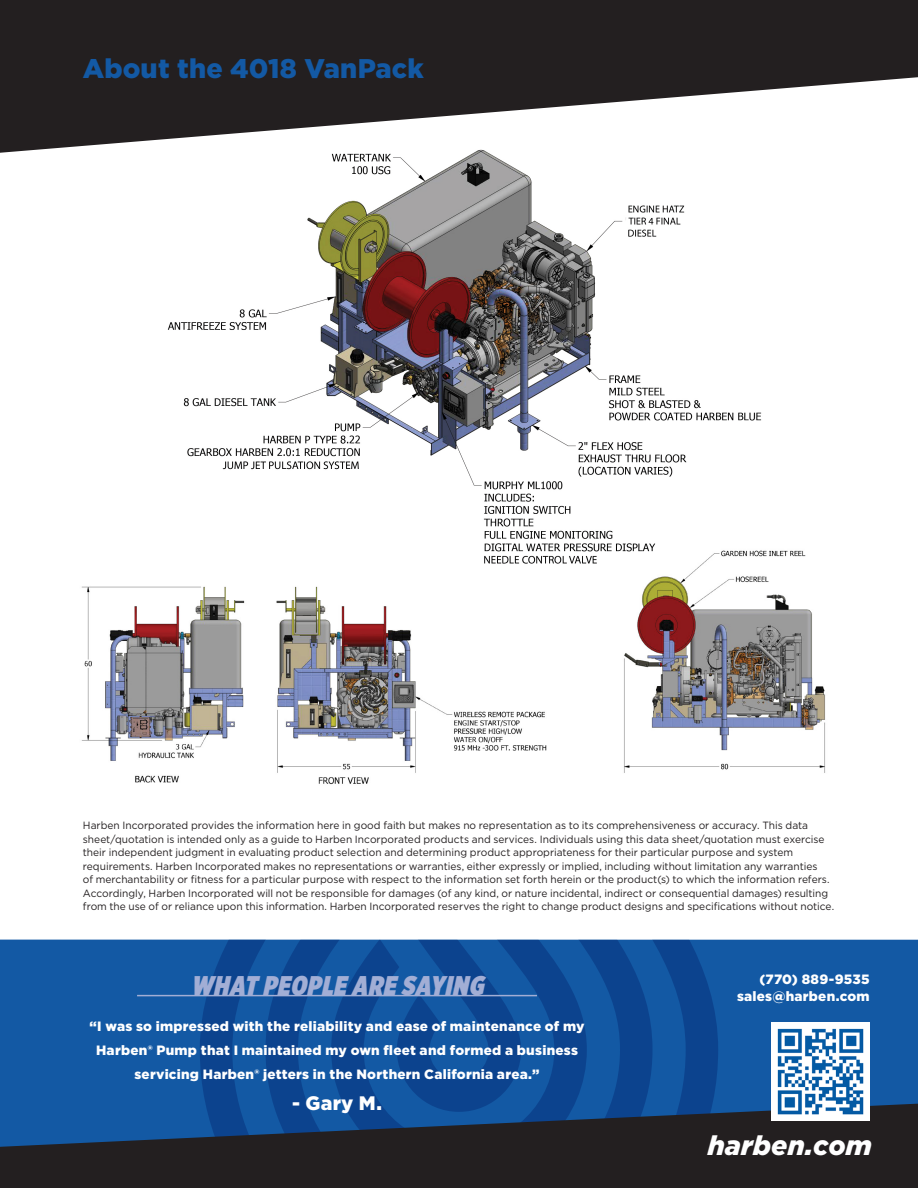
<style>
.page{position:relative;width:918px;height:1188px;background:#fff}
.page>*{position:absolute;margin:0;border:0;box-sizing:border-box;transform-origin:0 0}
._1st_Level_Heading{font:900 27px "Gotham";letter-spacing:.005em;color:#1359a4}
._1st_Level_Heading-2{font:italic 900 27px "Gotham X Narrow";color:#a2aed5}
._1st_Level_Heading-3{font:italic 900 27px "Gotham";letter-spacing:.005em;color:#fff}
._2nd_Level_Heading{font:900 19.5px "Gotham";color:#fff}
._2nd_Level_Heading-2{font:900 13.5px/24px "Gotham";letter-spacing:.02em;color:#fff;text-align:center}
.Body_Copy{font:10.5px/13.5px "Gotham";color:#231f20}
</style>
<div class="page">
<img style="left:624px;top:570px;width:201px;height:203px">
<img style="left:167px;top:153px;width:639px;height:417px">
<img style="left:81px;top:586px;width:466px;height:199px">
<svg style="left:0;top:0;width:918px;height:153px;fill:#231f20"></svg>
<div style="left:0;top:940px;width:918px;height:248px;background:#1359a4"></div>
<svg style="left:200px;top:940px;width:518px;height:164px;fill:#0d4892"></svg>
<svg style="left:0;top:1104px;width:918px;height:84px;fill:#231f20"></svg>
<hr style="left:137px;top:995px;width:400px;height:1px;background:#a2aed5">
<img style="left:772px;top:1023px;width:97px;height:97px">
<p class="_1st_Level_Heading" style="left:83px;top:50px;width:342px">About the 4018 VanPack</p>
<p class="Body_Copy" style="left:83px;top:819px;width:753px">Harben Incorporated provides the information here in good faith but makes no representation as to its comprehensiveness or accuracy. This data sheet/quotation is intended only as a guide to Harben Incorporated products and services. Individuals using this data sheet/quotation must exercise their independent judgment in evaluating product selection and determining product appropriateness for their particular purpose and system requirements. Harben Incorporated makes no representations or warranties, either expressly or implied, including without limitation any warranties<br>of merchantability or fitness for a particular purpose with respect to the information set forth herein or the product(s) to which the information refers.<br>Accordingly, Harben Incorporated will not be responsible for damages (of any kind, or nature incidental, indirect or consequential damages) resulting from the use of or reliance upon this information. Harben Incorporated reserves the right to change product designs and specifications without notice.</p>
<p class="_1st_Level_Heading-2" style="left:191px;top:968px;width:301px">WHAT PEOPLE ARE SAYING</p>
<p class="_2nd_Level_Heading-2" style="left:759px;top:967px;width:112px">(770) 889-9535</p>
<p class="_2nd_Level_Heading-2" style="left:737px;top:984px;width:134px">sales@harben.com</p>
<p class="_2nd_Level_Heading-2" style="left:89px;top:1014px;width:497px">“I was so impressed with the reliability and ease of maintenance of my<br>Harben® Pump that I maintained my own fleet and formed a business servicing Harben® jetters in the Northern California area.”</p>
<p class="_2nd_Level_Heading" style="left:292px;top:1089px;width:91px">- Gary M.</p>
<p class="_1st_Level_Heading-3" style="left:708px;top:1127px;width:166px">harben.com</p>
</div>
